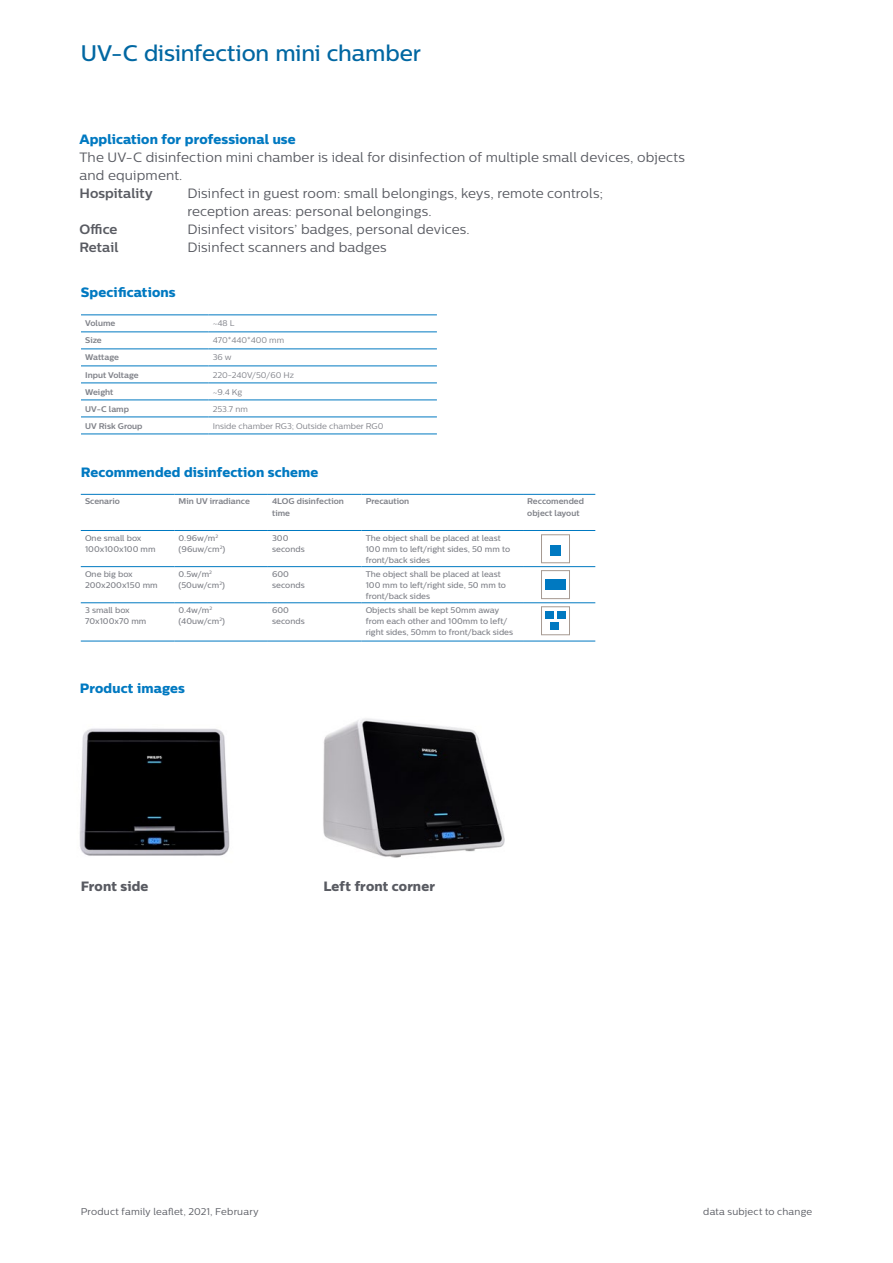
<style>
.page{position:relative;width:893px;height:1263px;background:#fff}
.page>*{position:absolute;margin:0;border:0;box-sizing:border-box;transform-origin:0 0}
.t1{font:500 22.5px "Centrale Sans";letter-spacing:-.005em;color:#0067a2}
.t2{font:13.5px/18px "Centrale Sans";letter-spacing:.01em;color:#595b62}
.t3{font:13.5px "Centrale Sans X Bold";letter-spacing:.01em;color:#0079c1}
.t4{font:13.5px "Centrale Sans X Bold";letter-spacing:.005em;color:#595b62}
.t5{font:700 13.5px "Centrale Sans";letter-spacing:.005em;color:#595b62}
.t6{font:9.75px "Centrale Sans";letter-spacing:.02em;color:#595b62}
.t7{font:500 8.25px/11.2px "Centrale Sans";color:#808289}
.t8{font:700 8.25px/11.2px "Centrale Sans";color:#808289}
.t9{font:8.25px "Centrale Sans";color:#808289}
.s1{font-family:"Minion Pro"}
</style>
<div class="page">
<hr style="left:81px;top:315px;width:128px;height:1px;background:#0079c1">
<hr style="left:209px;top:315px;width:228px;height:1px;background:#0079c1">
<hr style="left:81px;top:332px;width:128px;height:1px;background:#0079c1">
<hr style="left:209px;top:332px;width:228px;height:1px;background:#0079c1">
<hr style="left:81px;top:349px;width:128px;height:1px;background:#0079c1">
<hr style="left:209px;top:349px;width:228px;height:1px;background:#0079c1">
<hr style="left:81px;top:366px;width:128px;height:1px;background:#0079c1">
<hr style="left:209px;top:366px;width:228px;height:1px;background:#0079c1">
<hr style="left:81px;top:383px;width:128px;height:1px;background:#0079c1">
<hr style="left:209px;top:383px;width:228px;height:1px;background:#0079c1">
<hr style="left:81px;top:400px;width:128px;height:1px;background:#0079c1">
<hr style="left:209px;top:400px;width:228px;height:1px;background:#0079c1">
<hr style="left:81px;top:417px;width:128px;height:1px;background:#0079c1">
<hr style="left:81px;top:434px;width:128px;height:1px;background:#0079c1">
<hr style="left:209px;top:417px;width:228px;height:1px;background:#0079c1">
<hr style="left:209px;top:434px;width:228px;height:1px;background:#0079c1">
<hr style="left:81px;top:494px;width:93px;height:1px;background:#0079c1">
<hr style="left:174px;top:494px;width:94px;height:1px;background:#0079c1">
<hr style="left:268px;top:494px;width:93px;height:1px;background:#0079c1">
<hr style="left:361px;top:494px;width:162px;height:1px;background:#0079c1">
<hr style="left:523px;top:494px;width:72px;height:1px;background:#0079c1">
<hr style="left:81px;top:530px;width:93px;height:1px;background:#0079c1">
<hr style="left:174px;top:530px;width:94px;height:1px;background:#0079c1">
<hr style="left:268px;top:530px;width:93px;height:1px;background:#0079c1">
<hr style="left:361px;top:530px;width:162px;height:1px;background:#0079c1">
<hr style="left:523px;top:530px;width:72px;height:1px;background:#0079c1">
<hr style="left:81px;top:566px;width:93px;height:1px;background:#0079c1">
<hr style="left:174px;top:566px;width:94px;height:1px;background:#0079c1">
<hr style="left:268px;top:566px;width:93px;height:1px;background:#0079c1">
<hr style="left:361px;top:566px;width:162px;height:1px;background:#0079c1">
<hr style="left:523px;top:566px;width:72px;height:1px;background:#0079c1">
<hr style="left:81px;top:602px;width:93px;height:1px;background:#0079c1">
<hr style="left:81px;top:641px;width:93px;height:1px;background:#0079c1">
<hr style="left:174px;top:602px;width:94px;height:1px;background:#0079c1">
<hr style="left:268px;top:602px;width:93px;height:1px;background:#0079c1">
<hr style="left:361px;top:602px;width:162px;height:1px;background:#0079c1">
<hr style="left:523px;top:602px;width:72px;height:1px;background:#0079c1">
<hr style="left:174px;top:641px;width:94px;height:1px;background:#0079c1">
<hr style="left:268px;top:641px;width:93px;height:1px;background:#0079c1">
<hr style="left:361px;top:641px;width:162px;height:1px;background:#0079c1">
<hr style="left:523px;top:641px;width:72px;height:1px;background:#0079c1">
<div style="left:541px;top:535px;width:29px;height:28px;border:1px solid #a69a92"></div>
<div style="left:541px;top:570px;width:29px;height:29px;border:1px solid #a69a92"></div>
<div style="left:541px;top:607px;width:29px;height:28px;border:1px solid #a69a92"></div>
<div style="left:550px;top:546px;width:11px;height:10px;background:#0079c1"></div>
<div style="left:545px;top:611px;width:8px;height:8px;background:#0079c1"></div>
<div style="left:557px;top:611px;width:9px;height:8px;background:#0079c1"></div>
<div style="left:550px;top:622px;width:9px;height:8px;background:#0079c1"></div>
<div style="left:545px;top:579px;width:20px;height:10px;background:#0079c1"></div>
<img style="left:323px;top:718px;width:182px;height:140px">
<img style="left:79px;top:728px;width:151px;height:128px">
<h1 class="t1" style="left:81px;top:39px;width:342px">UV-C disinfection mini chamber</h1>
<h2 class="t3" style="left:79px;top:131px;width:218px">Application for professional use</h2>
<h2 class="t2" style="left:79px;top:148px;width:607px">The UV-C disinfection mini chamber is ideal for disinfection of multiple small devices, objects and equipment.</h2>
<h2 class="t5" style="left:79px;top:185px;width:75px">Hospitality</h2>
<h2 class="t2" style="left:187px;top:184px;width:417px">Disinfect in guest room: small belongings, keys, remote controls; reception areas: personal belongings.</h2>
<h2 class="t5" style="left:79px;top:221px;width:40px">Office</h2>
<h2 class="t2" style="left:187px;top:220px;width:284px">Disinfect visitors’ badges, personal devices.</h2>
<h2 class="t5" style="left:79px;top:239px;width:41px">Retail</h2>
<h2 class="t2" style="left:187px;top:238px;width:201px">Disinfect scanners and badges</h2>
<h2 class="t3" style="left:81px;top:284px;width:96px">Specifications</h2>
<p class="t8" style="left:85px;top:318px;width:32px">Volume</p>
<p class="t9" style="left:213px;top:319px;width:23px"><span class="s1">~</span>48 L</p>
<p class="t8" style="left:85px;top:335px;width:18px">Size</p>
<p class="t9" style="left:213px;top:336px;width:73px">470*440*400 mm</p>
<p class="t8" style="left:85px;top:352px;width:35px">Wattage</p>
<p class="t9" style="left:213px;top:353px;width:20px">36 w</p>
<p class="t8" style="left:85px;top:369px;width:55px">Input Voltage</p>
<p class="t9" style="left:213px;top:370px;width:83px">220-240V/50/60 Hz</p>
<p class="t8" style="left:85px;top:386px;width:30px">Weight</p>
<p class="t9" style="left:213px;top:387px;width:31px"><span class="s1">~</span>9.4 Kg</p>
<p class="t8" style="left:85px;top:403px;width:45px">UV-C lamp</p>
<p class="t9" style="left:213px;top:404px;width:37px">253.7 nm</p>
<p class="t8" style="left:85px;top:420px;width:59px">UV Risk Group</p>
<p class="t9" style="left:213px;top:421px;width:172px">Inside chamber RG3; Outside chamber RG0</p>
<h2 class="t3" style="left:81px;top:464px;width:239px">Recommended disinfection scheme</h2>
<p class="t8" style="left:85px;top:496px;width:36px">Scenario</p>
<p class="t8" style="left:179px;top:496px;width:73px">Min UV irradiance</p>
<p class="t8" style="left:272px;top:496px;width:73px">4LOG disinfection time</p>
<p class="t8" style="left:366px;top:496px;width:45px">Precaution</p>
<p class="t8" style="left:527px;top:496px;width:58px">Reccomended object layout</p>
<p class="t7" style="left:85px;top:532px;width:72px">One small box<br>100x100x100 mm</p>
<p class="t7" style="left:179px;top:532px;width:48px">0.96w/m<sup>2 </sup>(96uw/cm<sup>2</sup>)</p>
<p class="t7" style="left:272px;top:532px;width:34px">300 seconds</p>
<p class="t7" style="left:366px;top:532px;width:146px">The object shall be placed at least<br>100 mm to left/right sides, 50 mm to front/back sides</p>
<p class="t7" style="left:85px;top:568px;width:74px">One big box<br>200x200x150 mm</p>
<p class="t7" style="left:179px;top:568px;width:48px">0.5w/m<sup>2 </sup>(50uw/cm<sup>2</sup>)</p>
<p class="t7" style="left:272px;top:568px;width:34px">600 seconds</p>
<p class="t7" style="left:366px;top:568px;width:142px">The object shall be placed at least<br>100 mm to left/right side, 50 mm to front/back sides</p>
<p class="t7" style="left:85px;top:604px;width:63px">3 small box<br>70x100x70 mm</p>
<p class="t7" style="left:179px;top:604px;width:48px">0.4w/m<sup>2 </sup>(40uw/cm<sup>2</sup>)</p>
<p class="t7" style="left:272px;top:604px;width:34px">600 seconds</p>
<p class="t7" style="left:366px;top:604px;width:149px">Objects shall be kept 50mm away from each other and 100mm to left/ right sides, 50mm to front/back sides</p>
<h2 class="t3" style="left:80px;top:680px;width:107px">Product images</h2>
<h2 class="t4" style="left:81px;top:878px;width:69px">Front side</h2>
<h2 class="t4" style="left:323px;top:878px;width:113px">Left front corner</h2>
<p class="t6" style="left:81px;top:1206px;width:179px">Product family leaflet, 2021, February</p>
<p class="t6" style="left:703px;top:1206px;width:110px">data subject to change</p>
</div>
